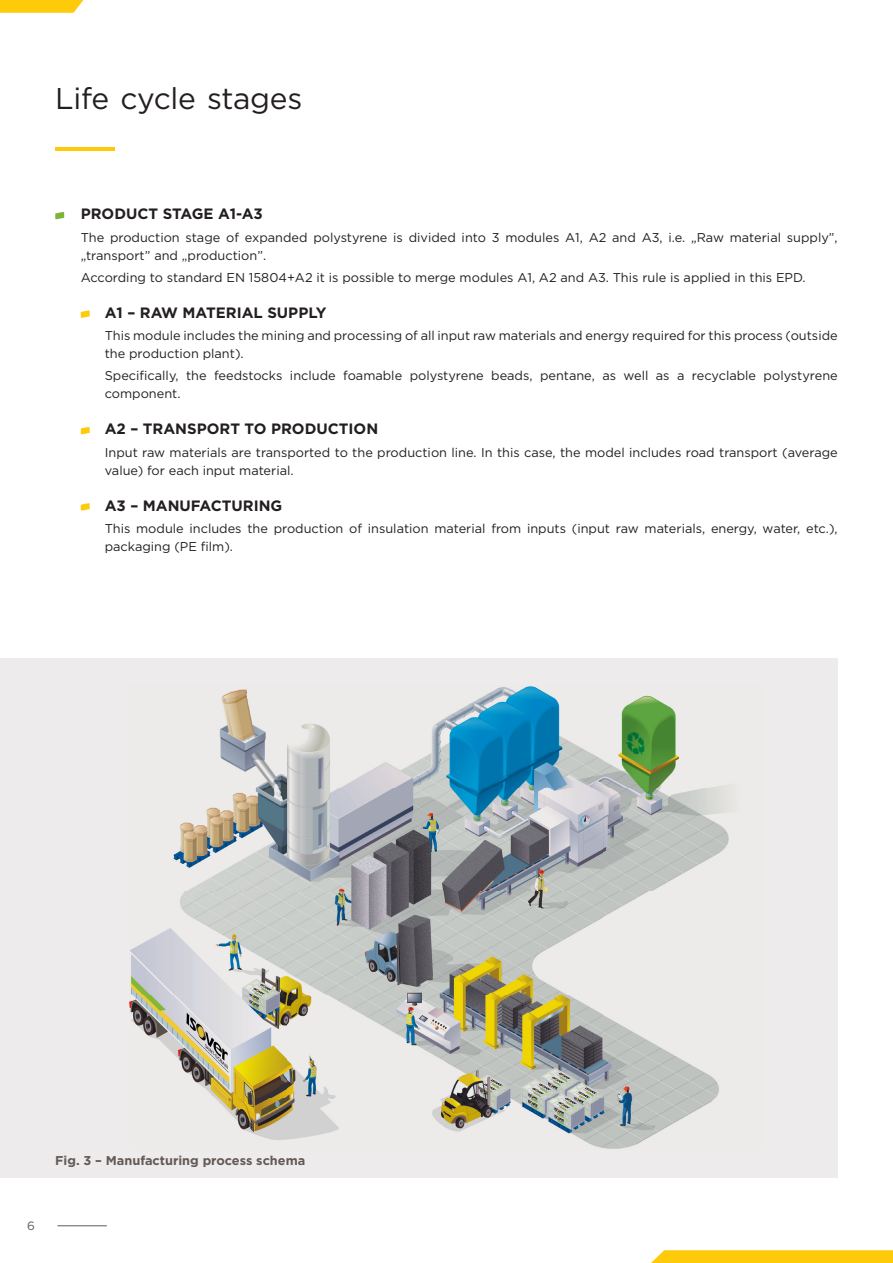
<style>
.page{position:relative;width:893px;height:1263px;background:#fff}
.page>*{position:absolute;margin:0;border:0;box-sizing:border-box;transform-origin:0 0}
.t1{font:30px "Gotham";letter-spacing:-.01em;color:#231f20}
.t2{font:700 15px "Gotham";color:#231f20}
.t3{font:12.75px/18px "Gotham";color:#231f20}
.t4{font:700 12.75px "Gotham";color:#635a57}
.t5{font:12px "Gotham";color:#635a57}
</style>
<div class="page">
<hr style="left:55px;top:147px;width:60px;height:4px;background:#feca0a">
<svg style="left:0;top:0;width:83px;height:13px"></svg>
<svg style="left:651px;top:1250px;width:242px;height:13px;background:#fecc15"></svg>
<hr style="left:57px;top:1225px;width:50px;height:1px;background:#635a57">
<div style="left:0;top:658px;width:838px;height:520px;background:#edebeb"></div>
<img style="left:129px;top:686px;width:601px;height:463px">
<svg style="left:55px;top:212px;width:9px;height:7px"></svg>
<svg style="left:81px;top:310px;width:9px;height:8px"></svg>
<svg style="left:81px;top:427px;width:9px;height:7px"></svg>
<svg style="left:81px;top:503px;width:9px;height:8px"></svg>
<h1 class="t1" style="left:55px;top:79px;width:249px">Life cycle stages</h1>
<p class="t2" style="left:81px;top:204px;width:184px">PRODUCT STAGE A1-A3</p>
<p class="t3" style="left:81px;top:228px;width:758px">The production stage of expanded polystyrene is divided into 3 modules A1, A2 and A3, i.e. „Raw material supply”, „transport” and „production”.</p>
<p class="t3" style="left:81px;top:268px;width:726px">According to standard EN 15804+A2 it is possible to merge modules A1, A2 and A3. This rule is applied in this EPD.</p>
<p class="t2" style="left:105px;top:303px;width:223px">A1 – RAw MATERIAL SUPPLY</p>
<p class="t3" style="left:105px;top:326px;width:734px">This module includes the mining and processing of all input raw materials and energy required for this process (outside the production plant).</p>
<p class="t3" style="left:105px;top:367px;width:734px">Specifically, the feedstocks include foamable polystyrene beads, pentane, as well as a recyclable polystyrene component.</p>
<p class="t2" style="left:105px;top:419px;width:275px">A2 – TRANSPORT TO PRODUCTION</p>
<p class="t3" style="left:105px;top:443px;width:734px">Input raw materials are transported to the production line. In this case, the model includes road transport (average value) for each input material.</p>
<p class="t2" style="left:105px;top:495px;width:179px">A3 – MANUFACTURING</p>
<p class="t3" style="left:105px;top:519px;width:734px">This module includes the production of insulation material from inputs (input raw materials, energy, water, etc.), packaging (PE film).</p>
<p class="t5" style="left:27px;top:1218px;width:9px">6</p>
<p class="t4" style="left:55px;top:1152px;width:252px">Fig. 3 – Manufacturing process schema</p>
</div>
